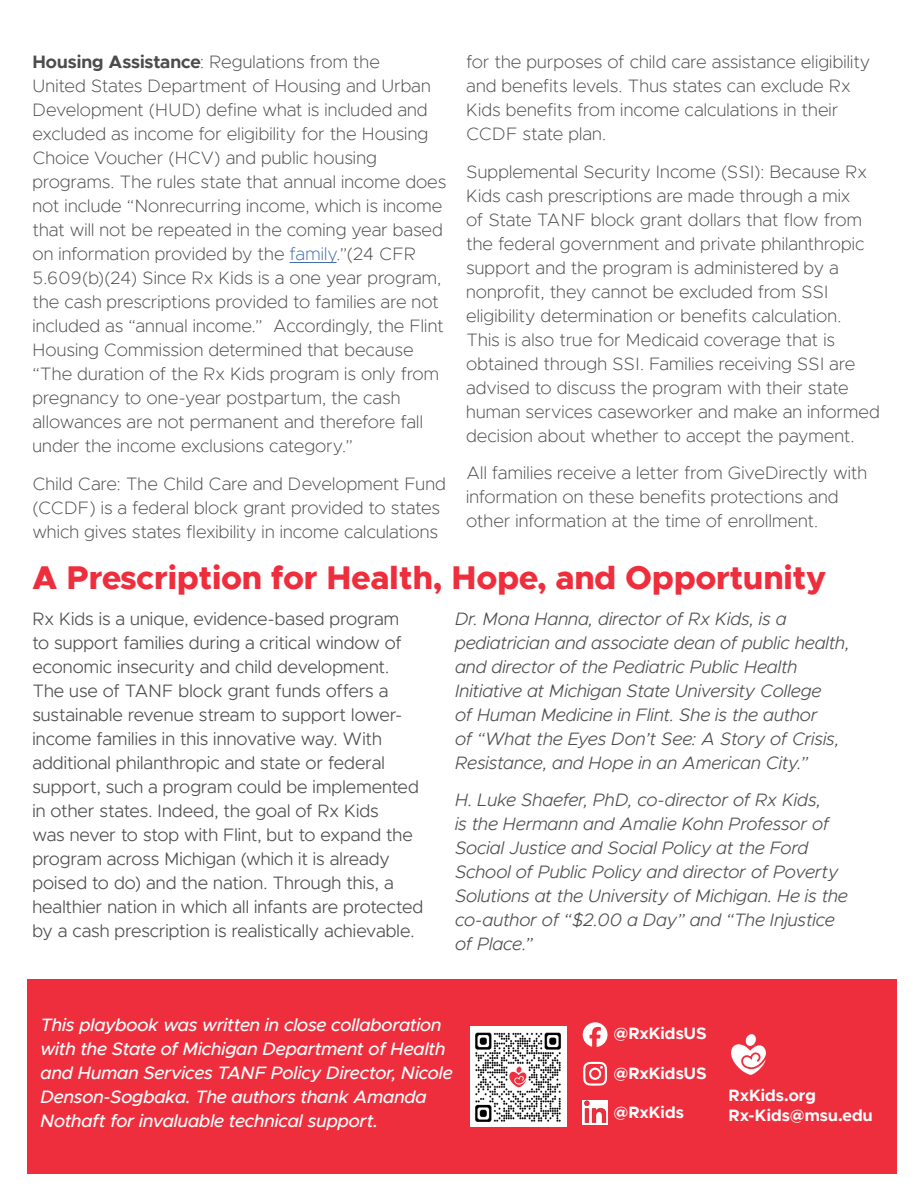
<style>
.page{position:relative;width:918px;height:1188px;background:#fff}
.page>*{position:absolute;margin:0;border:0;box-sizing:border-box;transform-origin:0 0}
.t1{font:800 33px "Metropolis";color:#ee2e3c}
.Body_Text{font:200 18px/24px "Metropolis";letter-spacing:.005em;color:#4b4c4d}
.Body_Text-2{font:300 18px/24px "Metropolis";letter-spacing:.005em;color:#4b4c4d}
.Body_Text-3{font:italic 300 18px/24px "Metropolis";color:#4b4c4d}
.Body_Text-4{font:italic 500 18px/24px "Metropolis";color:#fff}
.Body_Headline_White{font:700 16.5px "Metropolis";color:#fff}
.s1{font-weight:700}
.s2{color:#436da8}
</style>
<div class="page">
<div style="left:27px;top:980px;width:869px;height:194px;background:#ee2e3c"></div>
<svg style="left:731px;top:1034px;width:35px;height:41px"></svg>
<img style="left:470px;top:1026px;width:97px;height:100px">
<hr style="left:290px;top:262px;width:47px;height:1px;background:#436da8">
<svg style="left:583px;top:1062px;width:24px;height:24px"></svg>
<svg style="left:583px;top:1022px;width:25px;height:25px"></svg>
<img style="left:583px;top:1100px;width:25px;height:25px">
<p class="Body_Text" style="left:32px;top:50px;width:415px"><span class="s1">Housing Assistance</span>: Regulations from the<br>United States Department of Housing and Urban Development (HUD) define what is included and excluded as income for eligibility for the Housing Choice Voucher (HCV) and public housing programs. The rules state that annual income does not include “Nonrecurring income, which is income that will not be repeated in the coming year based on information provided by the <span class="s2">family</span>.”(24 CFR 5.609(b)(24) Since Rx Kids is a one year program, the cash prescriptions provided to families are not included as “annual income.” Accordingly, the Flint Housing Commission determined that because “The duration of the Rx Kids program is only from pregnancy to one-year postpartum, the cash allowances are not permanent and therefore fall under the income exclusions category.”</p>
<p class="Body_Text" style="left:32px;top:472px;width:415px">Child Care: The Child Care and Development Fund (CCDF) is a federal block grant provided to states which gives states flexibility in income calculations</p>
<p class="Body_Text" style="left:466px;top:50px;width:406px">for the purposes of child care assistance eligibility and benefits levels. Thus states can exclude Rx Kids benefits from income calculations in their CCDF state plan.</p>
<p class="Body_Text" style="left:466px;top:160px;width:415px">Supplemental Security Income (SSI): Because Rx Kids cash prescriptions are made through a mix<br>of State TANF block grant dollars that flow from the federal government and private philanthropic support and the program is administered by a nonprofit, they cannot be excluded from SSI eligibility determination or benefits calculation.<br>This is also true for Medicaid coverage that is obtained through SSI. Families receiving SSI are advised to discuss the program with their state human services caseworker and make an informed decision about whether to accept the payment.</p>
<p class="Body_Text" style="left:466px;top:461px;width:402px">All families receive a letter from GiveDirectly with information on these benefits protections and other information at the time of enrollment.</p>
<p class="t1" style="left:32px;top:557px;width:796px">A Prescription for Health, Hope, and Opportunity</p>
<p class="Body_Text-2" style="left:32px;top:607px;width:392px">Rx Kids is a unique, evidence-based program<br>to support families during a critical window of economic insecurity and child development.<br>The use of TANF block grant funds offers a sustainable revenue stream to support lower&shy;income families in this innovative way. With additional philanthropic and state or federal support, such a program could be implemented in other states. Indeed, the goal of Rx Kids<br>was never to stop with Flint, but to expand the program across Michigan (which it is already poised to do) and the nation. Through this, a healthier nation in which all infants are protected by a cash prescription is realistically achievable.</p>
<p class="Body_Text-3" style="left:455px;top:607px;width:396px">Dr. Mona Hanna, director of Rx Kids, is a pediatrician and associate dean of public health, and director of the Pediatric Public Health Initiative at Michigan State University College<br>of Human Medicine in Flint. She is the author<br>of “What the Eyes Don’t See: A Story of Crisis, Resistance, and Hope in an American City.”</p>
<p class="Body_Text-3" style="left:455px;top:788px;width:394px">H. Luke Shaefer, PhD, co-director of Rx Kids,<br>is the Hermann and Amalie Kohn Professor of Social Justice and Social Policy at the Ford School of Public Policy and director of Poverty Solutions at the University of Michigan. He is the co-author of “$2.00 a Day” and “The Injustice of Place.”</p>
<p class="Body_Text-4" style="left:40px;top:1013px;width:414px">This playbook was written in close collaboration with the State of Michigan Department of Health and Human Services TANF Policy Director, Nicole Denson-Sogbaka. The authors thank Amanda Nothaft for invaluable technical support.</p>
<p class="Body_Headline_White" style="left:614px;top:1023px;width:95px">@RxKidsUS</p>
<p class="Body_Headline_White" style="left:614px;top:1063px;width:95px">@RxKidsUS</p>
<p class="Body_Headline_White" style="left:614px;top:1102px;width:72px">@RxKids</p>
<p class="Body_Headline_White" style="left:729px;top:1085px;width:89px">RxKids.org</p>
<p class="Body_Headline_White" style="left:729px;top:1105px;width:146px">Rx-Kids@msu.edu</p>
</div>
